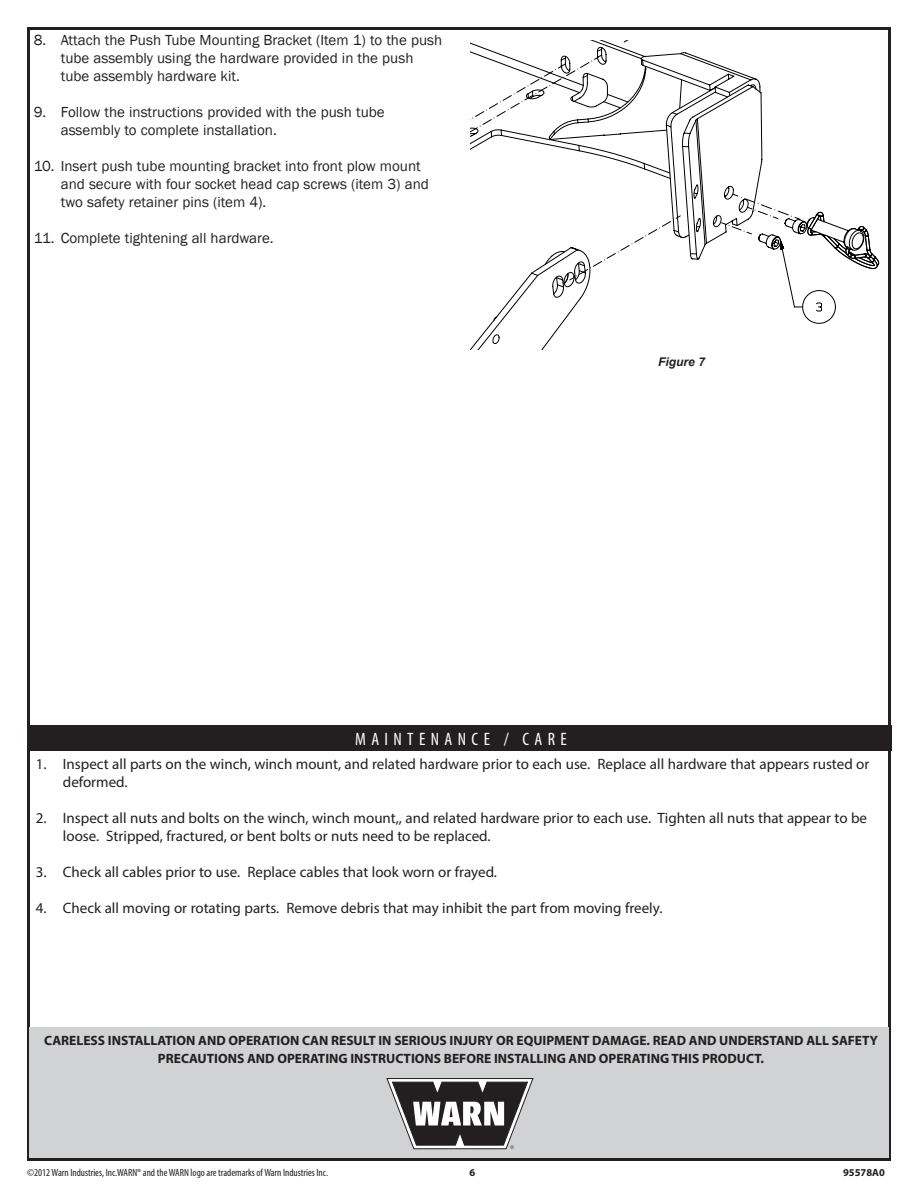
<style>
.page{position:relative;width:918px;height:1188px;background:#fff}
.page>*{position:absolute;margin:0;border:0;box-sizing:border-box;transform-origin:0 0}
.Main_Headers{font:condensed 18px "Myriad Pro";letter-spacing:.3em;color:#fff}
.Main_Bulleted{font:15px/18px "Myriad Pro";color:#231f20}
.Main_Numbered{font:15px/18px "Franklin Gothic";color:#231f20}
.t1{font:700 13.5px/18px "Myriad Pro";color:#231f20;text-align:center}
.Figure_Normal{font:italic 700 12px "Arial";color:#231f20}
.t2{font:condensed 10.5px "Myriad Pro";color:#231f20}
.t3{font:700 10.5px "Myriad Pro";color:#231f20}
</style>
<div class="page">
<div style="left:30px;top:1027px;width:859px;height:131px;background:#d1d2d4"></div>
<svg style="left:386px;top:1078px;width:148px;height:72px"></svg>
<div style="left:30px;top:726px;width:862px;height:25px;background:#231f20"></div>
<svg style="left:802px;top:212px;width:70px;height:112px"></svg>
<svg style="left:470px;top:40px;width:352px;height:271px"></svg>
<p class="Main_Numbered" style="left:61px;top:32px;width:383px;text-indent:-27px">8. Attach the Push Tube Mounting Bracket (Item 1) to the push tube assembly using the hardware provided in the push tube assembly hardware kit.</p>
<p class="Main_Numbered" style="left:61px;top:104px;width:325px;text-indent:-27px">9. Follow the instructions provided with the push tube assembly to complete installation.</p>
<p class="Main_Numbered" style="left:61px;top:158px;width:370px;text-indent:-27px">10. Insert push tube mounting bracket into front plow mount and secure with four socket head cap screws (item 3) and two safety retainer pins (item 4).</p>
<p class="Main_Numbered" style="left:34px;top:230px;width:241px">11. Complete tightening all hardware.</p>
<p class="Figure_Normal" style="left:658px;top:354px;width:49px">Figure 7</p>
<p class="Main_Headers" style="left:355px;top:728px;width:213px">MAINTENANCE / CARE</p>
<p class="Main_Bulleted" style="left:63px;top:755px;width:808px;text-indent:-27px">1. Inspect all parts on the winch, winch mount, and related hardware prior to each use. Replace all hardware that appears rusted or deformed.</p>
<p class="Main_Bulleted" style="left:63px;top:809px;width:806px;text-indent:-27px">2. Inspect all nuts and bolts on the winch, winch mount,, and related hardware prior to each use. Tighten all nuts that appear to be loose. Stripped, fractured, or bent bolts or nuts need to be replaced.</p>
<p class="Main_Bulleted" style="left:36px;top:863px;width:463px">3. Check all cables prior to use. Replace cables that look worn or frayed.</p>
<p class="Main_Bulleted" style="left:36px;top:899px;width:628px">4. Check all moving or rotating parts. Remove debris that may inhibit the part from moving freely.</p>
<p class="t1" style="left:44px;top:1031px;width:835px">CARELESS INSTALLATION AND OPERATION CAN RESULT IN SERIOUS INJURY OR EQUIPMENT DAMAGE. READ AND UNDERSTAND ALL SAFETY<br>PRECAUTIONS AND OPERATING INSTRUCTIONS BEFORE INSTALLING AND OPERATING THIS PRODUCT.</p>
<p class="t2" style="left:27px;top:1166px;width:303px">©2012 Warn Industries, Inc.WARN® and the WARN logo are trademarks of Warn Industries Inc.</p>
<p class="t3" style="left:470px;top:1165px;width:7px">6</p>
<p class="t3" style="left:843px;top:1165px;width:43px">95578A0</p>
</div>
